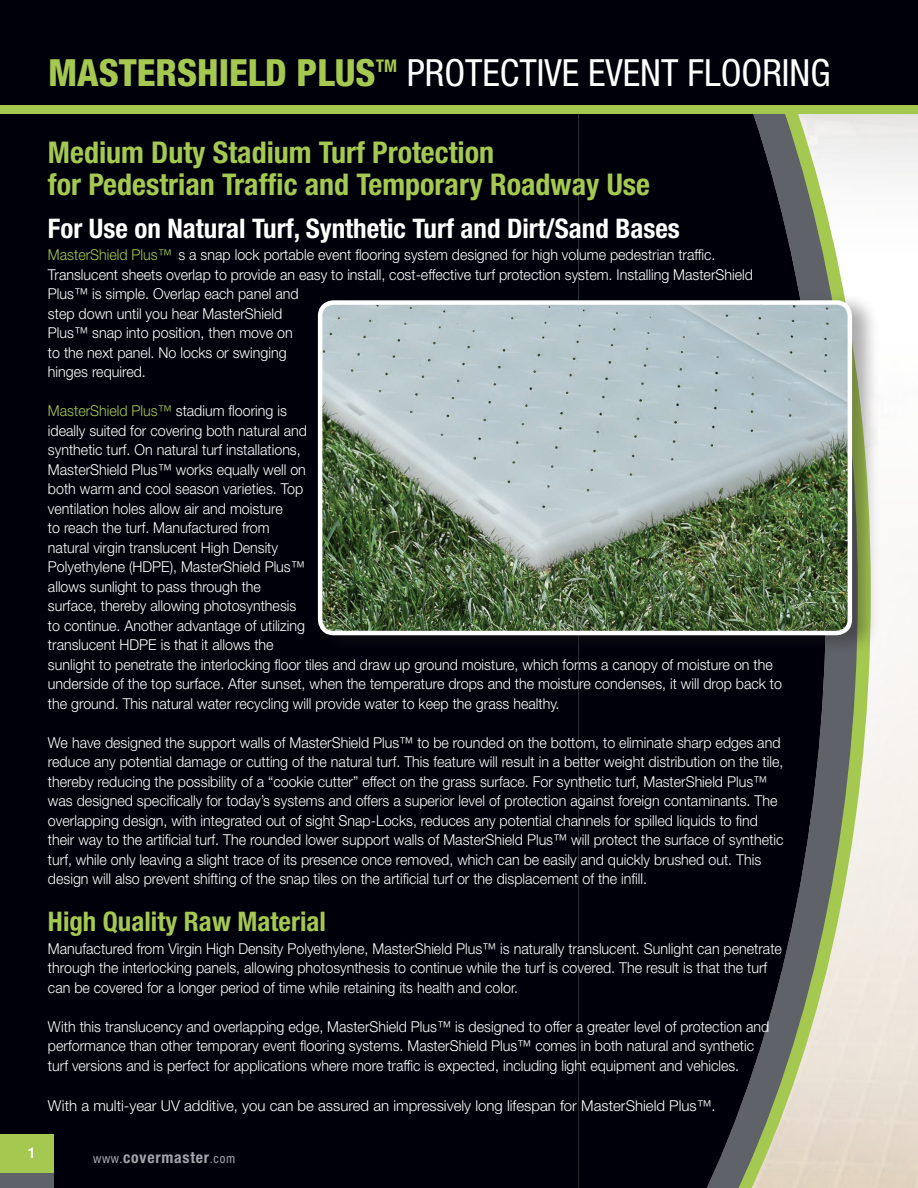
<style>
.page{position:relative;width:918px;height:1188px;background:#fff}
.page>*{position:absolute;margin:0;border:0;box-sizing:border-box;transform-origin:0 0}
.t1{font:condensed 37.5px "Helvetica Neue LT Std";color:#fff}
.t2{font:700 condensed 30px/31.5px "Helvetica Neue LT Std";color:#a4c850}
.t3{font:700 condensed 27px "Helvetica Neue LT Std";color:#fff}
.t4{font:700 condensed 27px "Helvetica Neue LT Std";color:#a4c850}
.t5{font:700 condensed 15.75px "Helvetica Neue LT Std";letter-spacing:.05em;color:#a2a5aa}
.t6{font:300 15px/19.5px "Helvetica Neue LT Std";color:#fff;scale:.95 1}
.t7{font:300 15px "Helvetica Neue LT Std";color:#fff}
.t8{font:500 15px "Helvetica Neue LT Std";color:#fff}
.s1{font-weight:800;color:#a4c850}
.s2{color:#a4c850}
.s3{color:#231f20}
.s4{font-weight:400;font-size:12.75px}
</style>
<div class="page">
<img style="left:871px;top:113px;width:47px;height:1075px">
<hr style="left:917px;top:882px;width:1px;height:243px;background:#fff">
<svg style="left:858px;top:113px;width:13px;height:1075px"></svg>
<svg style="left:826px;top:113px;width:32px;height:1075px"></svg>
<svg style="left:578px;top:113px;width:248px;height:1075px;background:#191a1f"></svg>
<div style="left:1px;top:113px;width:577px;height:1075px;background:#00000b"></div>
<div style="left:316px;top:293px;width:564px;height:363px;background:#231f20;opacity:.38"></div>
<img style="left:320px;top:303px;width:530px;height:330px">
<div style="left:318px;top:300px;width:534px;height:335px;border:4px solid #fff;border-radius:14px"></div>
<div style="left:0;top:0;width:918px;height:110px;background:#00000b"></div>
<div style="left:0;top:105px;width:918px;height:8px;background:#a4c850"></div>
<div style="left:0;top:1168px;width:54px;height:20px;background:#5f6369"></div>
<div style="left:0;top:1134px;width:54px;height:38px;background:#a4c850"></div>
<h1 class="t1" style="left:48px;top:51px;width:784px"><span class="s1">MASTERSHIELD PLUS</span><sup>TM</sup> PROTECTIVE EVENT FLOORING</h1>
<h2 class="t2" style="left:48px;top:136px;width:604px">Medium Duty Stadium Turf Protection<br>for Pedestrian Traffic and Temporary Roadway Use</h2>
<h3 class="t3" style="left:48px;top:212px;width:633px">For Use on Natural Turf, Synthetic Turf and Dirt/Sand Bases</h3>
<p class="t6" style="left:48px;top:245px;width:744px"><span class="s2">MasterShield Plus™</span> <span class="s3">i</span>s a snap lock portable event flooring system designed for high volume pedestrian traffic.<br>Translucent sheets overlap to provide an easy to install, cost-effective turf protection system. Installing MasterShield Plus™ is simple. Overlap each panel and<br>step down until you hear MasterShield<br>Plus™ snap into position, then move on<br>to the next panel. No locks or swinging<br>hinges required.</p>
<p class="t6" style="left:48px;top:401px;width:774px"><span class="s2">MasterShield Plus™</span> stadium flooring is<br>ideally suited for covering both natural and<br>synthetic turf. On natural turf installations,<br>MasterShield Plus™ works equally well on<br>both warm and cool season varieties. Top<br>ventilation holes allow air and moisture<br>to reach the turf. Manufactured from<br>natural virgin translucent High Density<br>Polyethylene (HDPE), MasterShield Plus™<br>allows sunlight to pass through the<br>surface, thereby allowing photosynthesis<br>to continue. Another advantage of utilizing<br>translucent HDPE is that it allows the<br>sunlight to penetrate the interlocking floor tiles and draw up ground moisture, which forms a canopy of moisture on the underside of the top surface. After sunset, when the temperature drops and the moisture condenses, it will drop back to the ground. This natural water recycling will provide water to keep the grass healthy.</p>
<p class="t6" style="left:48px;top:732px;width:776px">We have designed the support walls of MasterShield Plus™ to be rounded on the bottom, to eliminate sharp edges and reduce any potential damage or cutting of the natural turf. This feature will result in a better weight distribution on the tile, thereby reducing the possibility of a “cookie cutter” effect on the grass surface. For synthetic turf, MasterShield Plus™ was designed specifically for today’s systems and offers a superior level of protection against foreign contaminants. The overlapping design, with integrated out of sight Snap-Locks, reduces any potential channels for spilled liquids to find their way to the artificial turf. The rounded lower support walls of MasterShield Plus™ will protect the surface of synthetic turf, while only leaving a slight trace of its presence once removed, which can be easily and quickly brushed out. This design will also prevent shifting of the snap tiles on the artificial turf or the displacement of the infill.</p>
<h3 class="t4" style="left:48px;top:905px;width:280px">High Quality Raw Material</h3>
<p class="t6" style="left:48px;top:938px;width:774px">Manufactured from Virgin High Density Polyethylene, MasterShield Plus™ is naturally translucent. Sunlight can penetrate through the interlocking panels, allowing photosynthesis to continue while the turf is covered. The result is that the turf can be covered for a longer period of time while retaining its health and color.</p>
<p class="t6" style="left:48px;top:1016px;width:761px">With this translucency and overlapping edge, MasterShield Plus™ is designed to offer a greater level of protection and performance than other temporary event flooring systems. MasterShield Plus™ comes in both natural and synthetic turf versions and is perfect for applications where more traffic is expected, including light equipment and vehicles.</p>
<p class="t7" style="left:48px;top:1097px;width:669px">With a multi-year UV additive, you can be assured an impressively long lifespan for MasterShield Plus™.</p>
<p class="t8" style="left:28px;top:1144px;width:10px">1</p>
<p class="t5" style="left:93px;top:1147px;width:144px"><span class="s4">www.</span>covermaster<span class="s4">.com</span></p>
</div>
